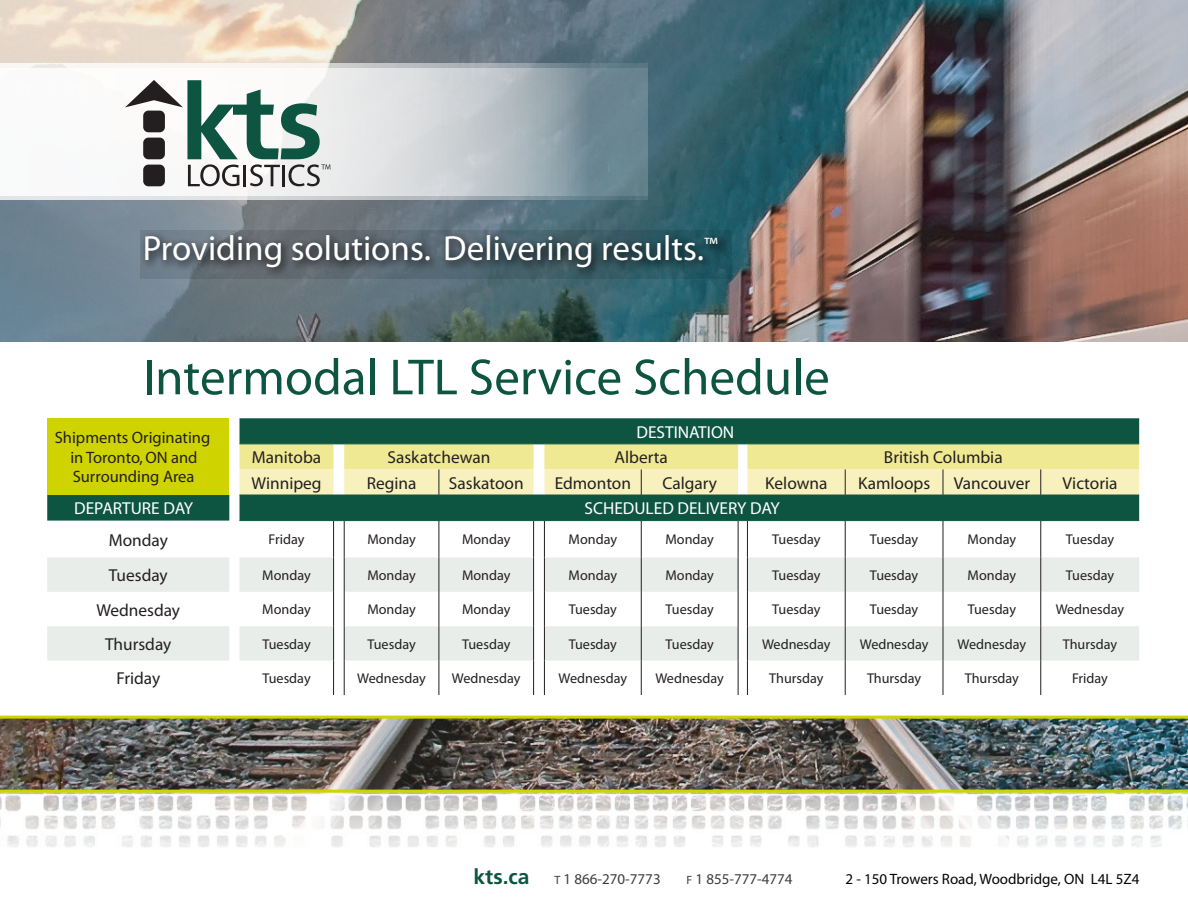
<style>
.page{position:relative;width:1188px;height:918px;background:#fff}
.page>*{position:absolute;margin:0;border:0;box-sizing:border-box;transform-origin:0 0}
.t1{font:700 51.15px "Myriad";color:#0d5540}
.t2{font:35.1px "Myriad";color:#fff}
.t3{font:17.25px "Myriad";color:#231f20}
.t4{font:700 17.25px "Myriad";color:#fff}
.t5{font:700 16.5px/19.5px "Myriad";color:#231f20;text-align:center}
.t6{font:15px "Myriad Pro";color:#040503}
.t7{font:15px "Myriad Pro";color:#3e3e3f}
.t8{font:14.1px "Myriad";color:#231f20}
.s1{font-family:"Frutiger";font-weight:700;font-size:21px;color:#0d5540}
.s2{font-size:12px}
</style>
<div class="page">
<img style="left:0;top:0;width:1188px;height:790px">
<svg style="left:0;top:63px;width:648px;height:137px"></svg>
<div style="left:0;top:342px;width:1188px;height:376px;background:#fff"></div>
<img style="left:0;top:793px;width:1188px;height:54px">
<svg style="left:0;top:69px;width:648px;height:127px"></svg>
<svg style="left:47px;top:418px;width:1092px;height:103px;background:#3c7436"></svg>
<svg style="left:334px;top:521px;width:413px;height:174px"></svg>
<svg style="left:47px;top:557px;width:1092px;height:104px;fill:#e9edea"></svg>
<hr style="left:533px;top:521px;width:1px;height:36px;background:#231f20">
<hr style="left:738px;top:521px;width:1px;height:36px;background:#231f20">
<hr style="left:747px;top:521px;width:1px;height:36px;background:#231f20">
<hr style="left:845px;top:521px;width:1px;height:36px;background:#231f20">
<hr style="left:943px;top:521px;width:1px;height:36px;background:#231f20">
<hr style="left:1041px;top:521px;width:1px;height:36px;background:#231f20">
<hr style="left:533px;top:557px;width:1px;height:35px;background:#231f20">
<hr style="left:738px;top:557px;width:1px;height:35px;background:#231f20">
<hr style="left:747px;top:557px;width:1px;height:35px;background:#231f20">
<hr style="left:845px;top:557px;width:1px;height:35px;background:#231f20">
<hr style="left:943px;top:557px;width:1px;height:35px;background:#231f20">
<hr style="left:1041px;top:557px;width:1px;height:35px;background:#231f20">
<hr style="left:533px;top:592px;width:1px;height:34px;background:#231f20">
<hr style="left:738px;top:592px;width:1px;height:34px;background:#231f20">
<hr style="left:747px;top:592px;width:1px;height:34px;background:#231f20">
<hr style="left:845px;top:592px;width:1px;height:34px;background:#231f20">
<hr style="left:943px;top:592px;width:1px;height:34px;background:#231f20">
<hr style="left:1041px;top:592px;width:1px;height:34px;background:#231f20">
<hr style="left:533px;top:626px;width:1px;height:35px;background:#231f20">
<hr style="left:738px;top:626px;width:1px;height:35px;background:#231f20">
<hr style="left:747px;top:626px;width:1px;height:35px;background:#231f20">
<hr style="left:845px;top:626px;width:1px;height:35px;background:#231f20">
<hr style="left:943px;top:626px;width:1px;height:35px;background:#231f20">
<hr style="left:1041px;top:626px;width:1px;height:35px;background:#231f20">
<hr style="left:533px;top:661px;width:1px;height:34px;background:#231f20">
<hr style="left:738px;top:661px;width:1px;height:34px;background:#231f20">
<hr style="left:747px;top:661px;width:1px;height:34px;background:#231f20">
<hr style="left:845px;top:661px;width:1px;height:34px;background:#231f20">
<hr style="left:943px;top:661px;width:1px;height:34px;background:#231f20">
<hr style="left:1041px;top:661px;width:1px;height:34px;background:#231f20">
<svg style="left:240px;top:444px;width:899px;height:52px;background:#ede8a8"></svg>
<hr style="left:747px;top:495px;width:98px;height:1px;background:#0d5540">
<hr style="left:845px;top:495px;width:98px;height:1px;background:#0d5540">
<hr style="left:943px;top:495px;width:98px;height:1px;background:#0d5540">
<hr style="left:1041px;top:495px;width:98px;height:1px;background:#0d5540">
<hr style="left:240px;top:520px;width:94px;height:1px;background:#0d5540">
<hr style="left:344px;top:520px;width:95px;height:1px;background:#0d5540">
<hr style="left:439px;top:520px;width:95px;height:1px;background:#0d5540">
<hr style="left:544px;top:520px;width:97px;height:1px;background:#0d5540">
<hr style="left:641px;top:520px;width:97px;height:1px;background:#0d5540">
<hr style="left:747px;top:520px;width:98px;height:1px;background:#0d5540">
<hr style="left:845px;top:520px;width:98px;height:1px;background:#0d5540">
<hr style="left:943px;top:520px;width:98px;height:1px;background:#0d5540">
<hr style="left:1041px;top:520px;width:98px;height:1px;background:#0d5540">
<hr style="left:333px;top:521px;width:1px;height:36px;background:#231f20">
<hr style="left:344px;top:521px;width:1px;height:36px;background:#231f20">
<hr style="left:439px;top:521px;width:1px;height:36px;background:#231f20">
<hr style="left:544px;top:521px;width:1px;height:36px;background:#231f20">
<hr style="left:641px;top:521px;width:1px;height:36px;background:#231f20">
<hr style="left:333px;top:557px;width:1px;height:35px;background:#231f20">
<hr style="left:344px;top:557px;width:1px;height:35px;background:#231f20">
<hr style="left:439px;top:557px;width:1px;height:35px;background:#231f20">
<hr style="left:544px;top:557px;width:1px;height:35px;background:#231f20">
<hr style="left:641px;top:557px;width:1px;height:35px;background:#231f20">
<hr style="left:333px;top:592px;width:1px;height:34px;background:#231f20">
<hr style="left:344px;top:592px;width:1px;height:34px;background:#231f20">
<hr style="left:439px;top:592px;width:1px;height:34px;background:#231f20">
<hr style="left:544px;top:592px;width:1px;height:34px;background:#231f20">
<hr style="left:641px;top:592px;width:1px;height:34px;background:#231f20">
<hr style="left:333px;top:626px;width:1px;height:35px;background:#231f20">
<hr style="left:344px;top:626px;width:1px;height:35px;background:#231f20">
<hr style="left:439px;top:626px;width:1px;height:35px;background:#231f20">
<hr style="left:544px;top:626px;width:1px;height:35px;background:#231f20">
<hr style="left:641px;top:626px;width:1px;height:35px;background:#231f20">
<hr style="left:333px;top:661px;width:1px;height:34px;background:#231f20">
<hr style="left:344px;top:661px;width:1px;height:34px;background:#231f20">
<hr style="left:439px;top:661px;width:1px;height:34px;background:#231f20">
<hr style="left:544px;top:661px;width:1px;height:34px;background:#231f20">
<hr style="left:641px;top:661px;width:1px;height:34px;background:#231f20">
<svg style="left:125px;top:80px;width:205px;height:106px"></svg>
<svg style="left:140px;top:230px;width:592px;height:49px;background:#475b63"></svg>
<hr style="left:0;top:716px;width:1188px;height:3px;background:#cfd400">
<hr style="left:0;top:790px;width:1188px;height:3px;background:#cfd400">
<p class="t2" style="left:143px;top:227px;width:576px">Providing solutions. Delivering results.<sup>™</sup></p>
<p class="t1" style="left:143px;top:346px;width:688px">Intermodal LTL Service Schedule</p>
<p class="t5" style="left:55px;top:428px;width:157px">Shipments Originating in Toronto, ON and<br>Surrounding Area</p>
<p class="t4" style="left:637px;top:421px;width:99px">DESTINATION</p>
<p class="t3" style="left:252px;top:447px;width:71px">Manitoba</p>
<p class="t3" style="left:388px;top:447px;width:104px">Saskatchewan</p>
<p class="t3" style="left:615px;top:447px;width:55px">Alberta</p>
<p class="t3" style="left:884px;top:447px;width:120px">British Columbia</p>
<p class="t3" style="left:251px;top:472px;width:72px">Winnipeg</p>
<p class="t3" style="left:367px;top:472px;width:51px">Regina</p>
<p class="t3" style="left:449px;top:472px;width:76px">Saskatoon</p>
<p class="t3" style="left:555px;top:472px;width:78px">Edmonton</p>
<p class="t3" style="left:662px;top:472px;width:56px">Calgary</p>
<p class="t3" style="left:765px;top:472px;width:64px">Kelowna</p>
<p class="t3" style="left:858px;top:472px;width:74px">Kamloops</p>
<p class="t3" style="left:954px;top:472px;width:78px">Vancouver</p>
<p class="t3" style="left:1062px;top:472px;width:57px">Victoria</p>
<p class="t4" style="left:74px;top:498px;width:121px">DEPARTURE DAY</p>
<p class="t4" style="left:585px;top:498px;width:197px">SCHEDULED DELIVERY DAY</p>
<p class="t3" style="left:109px;top:529px;width:61px">Monday</p>
<p class="t8" style="left:269px;top:531px;width:37px">Friday</p>
<p class="t8" style="left:367px;top:531px;width:50px">Monday</p>
<p class="t8" style="left:462px;top:531px;width:50px">Monday</p>
<p class="t8" style="left:569px;top:531px;width:50px">Monday</p>
<p class="t8" style="left:665px;top:531px;width:50px">Monday</p>
<p class="t8" style="left:772px;top:531px;width:50px">Tuesday</p>
<p class="t8" style="left:870px;top:531px;width:50px">Tuesday</p>
<p class="t8" style="left:968px;top:531px;width:50px">Monday</p>
<p class="t8" style="left:1066px;top:531px;width:50px">Tuesday</p>
<p class="t3" style="left:109px;top:565px;width:60px">Tuesday</p>
<p class="t8" style="left:262px;top:567px;width:50px">Monday</p>
<p class="t8" style="left:367px;top:567px;width:50px">Monday</p>
<p class="t8" style="left:462px;top:567px;width:50px">Monday</p>
<p class="t8" style="left:569px;top:567px;width:50px">Monday</p>
<p class="t8" style="left:665px;top:567px;width:50px">Monday</p>
<p class="t8" style="left:772px;top:567px;width:50px">Tuesday</p>
<p class="t8" style="left:870px;top:567px;width:50px">Tuesday</p>
<p class="t8" style="left:968px;top:567px;width:50px">Monday</p>
<p class="t8" style="left:1066px;top:567px;width:50px">Tuesday</p>
<p class="t3" style="left:96px;top:599px;width:85px">Wednesday</p>
<p class="t8" style="left:262px;top:601px;width:50px">Monday</p>
<p class="t8" style="left:367px;top:601px;width:50px">Monday</p>
<p class="t8" style="left:462px;top:601px;width:50px">Monday</p>
<p class="t8" style="left:569px;top:601px;width:50px">Tuesday</p>
<p class="t8" style="left:666px;top:601px;width:50px">Tuesday</p>
<p class="t8" style="left:772px;top:601px;width:50px">Tuesday</p>
<p class="t8" style="left:870px;top:601px;width:50px">Tuesday</p>
<p class="t8" style="left:968px;top:601px;width:50px">Tuesday</p>
<p class="t8" style="left:1056px;top:601px;width:70px">Wednesday</p>
<p class="t3" style="left:105px;top:634px;width:68px">Thursday</p>
<p class="t8" style="left:262px;top:635px;width:50px">Tuesday</p>
<p class="t8" style="left:367px;top:635px;width:50px">Tuesday</p>
<p class="t8" style="left:462px;top:635px;width:50px">Tuesday</p>
<p class="t8" style="left:569px;top:635px;width:50px">Tuesday</p>
<p class="t8" style="left:666px;top:635px;width:50px">Tuesday</p>
<p class="t8" style="left:762px;top:635px;width:70px">Wednesday</p>
<p class="t8" style="left:860px;top:635px;width:70px">Wednesday</p>
<p class="t8" style="left:958px;top:635px;width:70px">Wednesday</p>
<p class="t8" style="left:1063px;top:635px;width:56px">Thursday</p>
<p class="t3" style="left:116px;top:668px;width:45px">Friday</p>
<p class="t8" style="left:262px;top:670px;width:50px">Tuesday</p>
<p class="t8" style="left:357px;top:670px;width:70px">Wednesday</p>
<p class="t8" style="left:452px;top:670px;width:70px">Wednesday</p>
<p class="t8" style="left:559px;top:670px;width:70px">Wednesday</p>
<p class="t8" style="left:655px;top:670px;width:70px">Wednesday</p>
<p class="t8" style="left:769px;top:670px;width:56px">Thursday</p>
<p class="t8" style="left:867px;top:670px;width:56px">Thursday</p>
<p class="t8" style="left:965px;top:670px;width:56px">Thursday</p>
<p class="t8" style="left:1072px;top:670px;width:37px">Friday</p>
<p class="t7" style="left:474px;top:869px;width:189px"><span class="s1">kts.ca</span> <span class="s2">T</span> 1 866-270-7773</p>
<p class="t7" style="left:687px;top:869px;width:108px"><span class="s2">F</span> 1 855-777-4774</p>
<p class="t6" style="left:845px;top:869px;width:295px">2 - 150 Trowers Road, Woodbridge, ON L4L 5Z4</p>
</div>
